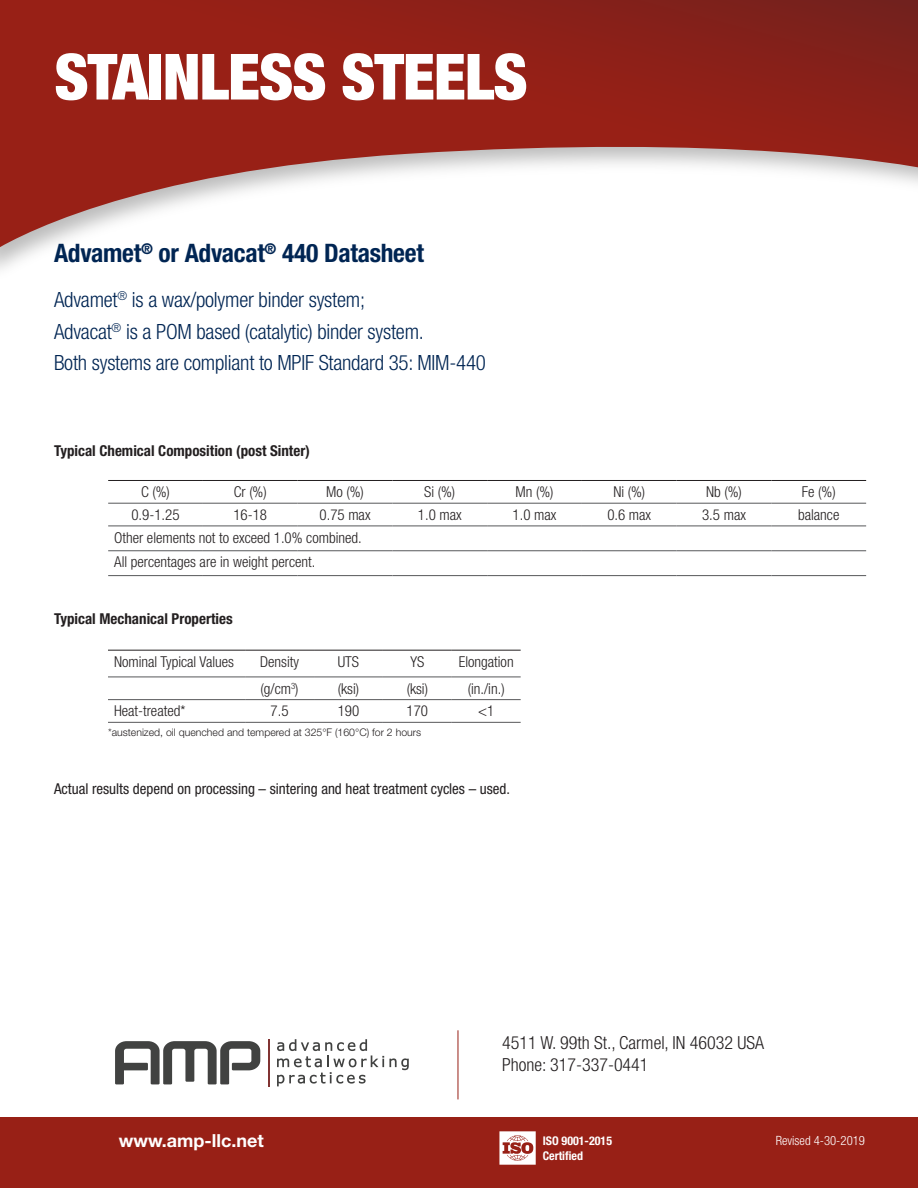
<style>
.page{position:relative;width:918px;height:1188px;background:#fff}
.page>*{position:absolute;margin:0;border:0;box-sizing:border-box;transform-origin:0 0}
.t1{font:900 condensed 63.75px "Helvetica Neue LT Std";letter-spacing:-.015em;color:#fff}
.t2{font:700 condensed 25.5px "Helvetica Neue LT Std";letter-spacing:-.01em;color:#002553}
.t3{font:300 condensed 21px "Helvetica Neue LT Std";letter-spacing:-.01em;color:#002553}
.t4{font:300 condensed 18px/21.6px "Helvetica Neue LT Std";color:#231f20}
.t5{font:700 18px "Helvetica Neue LT Std";color:#fff}
.t6{font:300 condensed 15px "Helvetica Neue LT Std";color:#231f20}
.t7{font:condensed 15px "Helvetica Neue LT Std";color:#231f20}
.t8{font:700 condensed 15px "Helvetica Neue LT Std";color:#231f20}
.t9{font:300 condensed 12.75px "Helvetica Neue LT Std";color:#fff}
.t10{font:700 condensed 12px/14.4px "Helvetica Neue LT Std";color:#fff}
.t11{font:300 10.5px "Helvetica Neue LT Std";color:#231f20}
</style>
<div class="page">
<svg style="left:0;top:0;width:918px;height:255px"></svg>
<svg style="left:277px;top:1039px;width:132px;height:47px"></svg>
<hr style="left:268px;top:1039px;width:2px;height:47px;background:#813332">
<svg style="left:115px;top:1041px;width:145px;height:43px"></svg>
<div style="left:0;top:1117px;width:918px;height:71px;background:#982016"></div>
<hr style="left:458px;top:1030px;width:1px;height:69px;background:#982016">
<svg style="left:499px;top:1131px;width:37px;height:34px"></svg>
<hr style="left:108px;top:480px;width:95px;height:1px;background:#231f20">
<hr style="left:203px;top:480px;width:95px;height:1px;background:#231f20">
<hr style="left:298px;top:480px;width:94px;height:1px;background:#231f20">
<hr style="left:392px;top:480px;width:95px;height:1px;background:#231f20">
<hr style="left:487px;top:480px;width:95px;height:1px;background:#231f20">
<hr style="left:582px;top:480px;width:95px;height:1px;background:#231f20">
<hr style="left:677px;top:480px;width:94px;height:1px;background:#231f20">
<hr style="left:771px;top:480px;width:95px;height:1px;background:#231f20">
<hr style="left:108px;top:503px;width:95px;height:1px;background:#57585a">
<hr style="left:203px;top:503px;width:95px;height:1px;background:#57585a">
<hr style="left:298px;top:503px;width:94px;height:1px;background:#57585a">
<hr style="left:392px;top:503px;width:95px;height:1px;background:#57585a">
<hr style="left:487px;top:503px;width:95px;height:1px;background:#57585a">
<hr style="left:582px;top:503px;width:95px;height:1px;background:#57585a">
<hr style="left:677px;top:503px;width:94px;height:1px;background:#57585a">
<hr style="left:771px;top:503px;width:95px;height:1px;background:#57585a">
<hr style="left:108px;top:526px;width:95px;height:1px;background:#57585a">
<hr style="left:203px;top:526px;width:95px;height:1px;background:#57585a">
<hr style="left:298px;top:526px;width:94px;height:1px;background:#57585a">
<hr style="left:392px;top:526px;width:95px;height:1px;background:#57585a">
<hr style="left:487px;top:526px;width:95px;height:1px;background:#57585a">
<hr style="left:582px;top:526px;width:95px;height:1px;background:#57585a">
<hr style="left:677px;top:526px;width:94px;height:1px;background:#57585a">
<hr style="left:771px;top:526px;width:95px;height:1px;background:#57585a">
<hr style="left:108px;top:551px;width:95px;height:1px;background:#57585a">
<hr style="left:203px;top:551px;width:95px;height:1px;background:#57585a">
<hr style="left:298px;top:551px;width:94px;height:1px;background:#57585a">
<hr style="left:392px;top:551px;width:95px;height:1px;background:#57585a">
<hr style="left:487px;top:551px;width:95px;height:1px;background:#57585a">
<hr style="left:582px;top:551px;width:95px;height:1px;background:#57585a">
<hr style="left:677px;top:551px;width:94px;height:1px;background:#57585a">
<hr style="left:771px;top:551px;width:95px;height:1px;background:#57585a">
<hr style="left:108px;top:575px;width:95px;height:1px;background:#57585a">
<hr style="left:203px;top:575px;width:95px;height:1px;background:#57585a">
<hr style="left:298px;top:575px;width:94px;height:1px;background:#57585a">
<hr style="left:392px;top:575px;width:95px;height:1px;background:#57585a">
<hr style="left:487px;top:575px;width:95px;height:1px;background:#57585a">
<hr style="left:582px;top:575px;width:95px;height:1px;background:#57585a">
<hr style="left:677px;top:575px;width:94px;height:1px;background:#57585a">
<hr style="left:771px;top:575px;width:95px;height:1px;background:#57585a">
<hr style="left:108px;top:650px;width:137px;height:1px;background:#231f20">
<hr style="left:245px;top:650px;width:69px;height:1px;background:#231f20">
<hr style="left:314px;top:650px;width:69px;height:1px;background:#231f20">
<hr style="left:383px;top:650px;width:69px;height:1px;background:#231f20">
<hr style="left:452px;top:650px;width:69px;height:1px;background:#231f20">
<hr style="left:108px;top:677px;width:137px;height:1px;background:#57585a">
<hr style="left:245px;top:677px;width:69px;height:1px;background:#57585a">
<hr style="left:314px;top:677px;width:69px;height:1px;background:#57585a">
<hr style="left:383px;top:677px;width:69px;height:1px;background:#57585a">
<hr style="left:452px;top:677px;width:69px;height:1px;background:#57585a">
<hr style="left:108px;top:699px;width:137px;height:1px;background:#57585a">
<hr style="left:245px;top:699px;width:69px;height:1px;background:#57585a">
<hr style="left:314px;top:699px;width:69px;height:1px;background:#57585a">
<hr style="left:383px;top:699px;width:69px;height:1px;background:#57585a">
<hr style="left:452px;top:699px;width:69px;height:1px;background:#57585a">
<hr style="left:108px;top:722px;width:137px;height:1px;background:#57585a">
<hr style="left:245px;top:722px;width:69px;height:1px;background:#57585a">
<hr style="left:314px;top:722px;width:69px;height:1px;background:#57585a">
<hr style="left:383px;top:722px;width:69px;height:1px;background:#57585a">
<hr style="left:452px;top:722px;width:69px;height:1px;background:#57585a">
<p class="t1" style="left:54px;top:38px;width:475px">STAINLESS STEELS</p>
<p class="t2" style="left:54px;top:238px;width:371px">Advamet<sup>®</sup> or Advacat<sup>®</sup> 440 Datasheet</p>
<p class="t3" style="left:54px;top:288px;width:313px">Advamet<sup>®</sup> is a wax/polymer binder system;</p>
<p class="t3" style="left:54px;top:319px;width:371px">Advacat<sup>®</sup> is a POM based (catalytic) binder system.</p>
<p class="t3" style="left:54px;top:351px;width:433px">Both systems are compliant to MPIF Standard 35: MIM-440</p>
<p class="t8" style="left:54px;top:442px;width:257px">Typical Chemical Composition (post Sinter)</p>
<p class="t6" style="left:141px;top:483px;width:30px">C (%)</p>
<p class="t6" style="left:234px;top:483px;width:35px">Cr (%)</p>
<p class="t6" style="left:326px;top:483px;width:39px">Mo (%)</p>
<p class="t6" style="left:424px;top:483px;width:33px">Si (%)</p>
<p class="t6" style="left:516px;top:483px;width:40px">Mn (%)</p>
<p class="t6" style="left:613px;top:483px;width:33px">Ni (%)</p>
<p class="t6" style="left:706px;top:483px;width:37px">Nb (%)</p>
<p class="t6" style="left:802px;top:483px;width:35px">Fe (%)</p>
<p class="t6" style="left:131px;top:506px;width:50px">0.9-1.25</p>
<p class="t6" style="left:233px;top:506px;width:35px">16-18</p>
<p class="t6" style="left:320px;top:506px;width:53px">0.75 max</p>
<p class="t6" style="left:418px;top:506px;width:45px">1.0 max</p>
<p class="t6" style="left:513px;top:506px;width:45px">1.0 max</p>
<p class="t6" style="left:607px;top:506px;width:45px">0.6 max</p>
<p class="t6" style="left:702px;top:506px;width:45px">3.5 max</p>
<p class="t6" style="left:798px;top:506px;width:43px">balance</p>
<p class="t6" style="left:114px;top:529px;width:249px">Other elements not to exceed 1.0% combined.</p>
<p class="t6" style="left:114px;top:554px;width:203px">All percentages are in weight percent.</p>
<p class="t8" style="left:54px;top:609px;width:180px">Typical Mechanical Properties</p>
<p class="t6" style="left:114px;top:653px;width:122px">Nominal Typical Values</p>
<p class="t6" style="left:260px;top:653px;width:40px">Density</p>
<p class="t6" style="left:338px;top:653px;width:23px">UTS</p>
<p class="t6" style="left:410px;top:653px;width:15px">YS</p>
<p class="t6" style="left:459px;top:653px;width:56px">Elongation</p>
<p class="t6" style="left:261px;top:680px;width:40px">(g/cm<sup>3</sup>)</p>
<p class="t6" style="left:338px;top:680px;width:23px">(ksi)</p>
<p class="t6" style="left:407px;top:680px;width:23px">(ksi)</p>
<p class="t6" style="left:468px;top:680px;width:38px">(in./in.)</p>
<p class="t6" style="left:114px;top:702px;width:73px">Heat-treated*</p>
<p class="t6" style="left:271px;top:702px;width:19px">7.5</p>
<p class="t6" style="left:338px;top:702px;width:23px">190</p>
<p class="t6" style="left:407px;top:702px;width:23px">170</p>
<p class="t6" style="left:478px;top:702px;width:18px">&lt;1</p>
<p class="t11" style="left:108px;top:726px;width:315px">*austenized, oil quenched and tempered at 325°F (160°C) for 2 hours</p>
<p class="t7" style="left:54px;top:780px;width:458px">Actual results depend on processing – sintering and heat treatment cycles – used.</p>
<p class="t4" style="left:502px;top:1032px;width:263px">4511 W. 99th St., Carmel, IN 46032 USA<br>Phone: 317-337-0441</p>
<p class="t5" style="left:119px;top:1129px;width:146px">www.amp-llc.net</p>
<p class="t10" style="left:543px;top:1134px;width:71px">ISO 9001-2015<br>Certified</p>
<p class="t9" style="left:776px;top:1133px;width:91px">Revised 4-30-2019</p>
</div>
